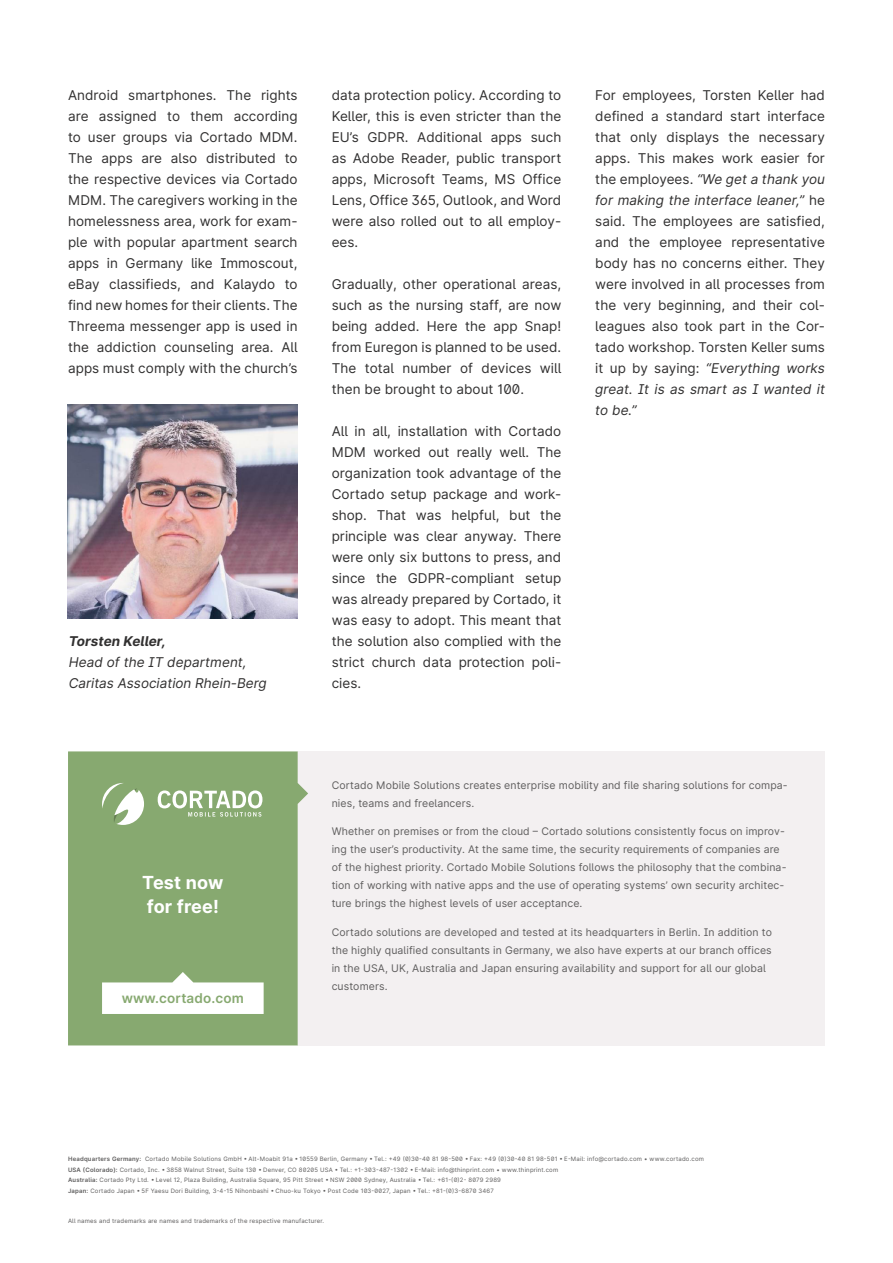
<style>
.page{position:relative;width:893px;height:1263px;background:#fff}
.page>*{position:absolute;margin:0;border:0;box-sizing:border-box;transform-origin:0 0}
.t1{font:700 18px "Inter";letter-spacing:.01em;color:#fff}
.t2{font:13.5px/21px "Inter";letter-spacing:.005em;color:#313030;text-align:justify}
.t3{font:italic 13.5px "Inter";color:#313030}
.t4{font:600 13.5px "Inter";letter-spacing:.01em;color:#87a970}
.t5{font:italic 700 13.5px "Inter";letter-spacing:.005em;color:#313030}
.t6{font:10.5px/18px "Inter";letter-spacing:.01em;color:#5f5e5e}
.t7{font:6px "Inter";letter-spacing:.03em;color:#5f5e5e}
.s1{font-style:italic}
.s2{font-weight:600}
</style>
<div class="page">
<div style="left:298px;top:751px;width:527px;height:294px;background:#f3f0f1"></div>
<div style="left:68px;top:751px;width:240px;height:294px;background:#87a970"></div>
<svg style="left:102px;top:972px;width:162px;height:42px"></svg>
<svg style="left:102px;top:783px;width:42px;height:42px"></svg>
<svg style="left:158px;top:790px;width:104px;height:27px"></svg>
<img style="left:67px;top:404px;width:231px;height:214px">
<p class="t2" style="left:68px;top:83px;width:231px">Android smartphones. The rights are assigned to them according to user groups via Cortado MDM.<br>The apps are also distributed to the respective devices via Cortado MDM. The caregivers working in the homelessness area, work for exam&shy;ple with popular apartment search apps in Germany like Immoscout, eBay classifieds, and Kalaydo to find new homes for their clients. The Threema messenger app is used in the addiction counseling area. All apps must comply with the church’s</p>
<p class="t2" style="left:332px;top:83px;width:231px">data protection policy. According to Keller, this is even stricter than the EU’s GDPR. Additional apps such as Adobe Reader, public transport apps, Microsoft Teams, MS Office Lens, Office 365, Outlook, and Word were also rolled out to all employ&shy;ees.</p>
<p class="t2" style="left:332px;top:272px;width:231px">Gradually, other operational areas, such as the nursing staff, are now being added. Here the app Snap! from Euregon is planned to be used.<br>The total number of devices will then be brought to about 100.</p>
<p class="t2" style="left:332px;top:419px;width:231px">All in all, installation with Cortado MDM worked out really well. The organization took advantage of the Cortado setup package and work&shy;shop. That was helpful, but the principle was clear anyway. There were only six buttons to press, and since the GDPR-compliant setup was already prepared by Cortado, it was easy to adopt. This meant that the solution also complied with the strict church data protection poli&shy;cies.</p>
<p class="t5" style="left:69px;top:631px;width:99px">Torsten Keller,</p>
<p class="t3" style="left:69px;top:652px;width:179px">Head of the IT department,</p>
<p class="t3" style="left:69px;top:673px;width:200px">Caritas Association Rhein-Berg</p>
<p class="t2" style="left:595px;top:83px;width:231px">For employees, Torsten Keller had defined a standard start interface that only displays the necessary apps. This makes work easier for the employees. <span class="s1">“We get a thank you for making the interface leaner,”</span> he said. The employees are satisfied, and the employee representative body has no concerns either. They were involved in all processes from the very beginning, and their col&shy;leagues also took part in the Cor&shy;tado workshop. Torsten Keller sums it up by saying: <span class="s1">“Everything works great. It is as smart as I wanted it to be.”</span></p>
<p class="t1" style="left:142px;top:869px;width:83px">Test now</p>
<p class="t1" style="left:147px;top:893px;width:74px">for free!</p>
<p class="t4" style="left:122px;top:988px;width:124px">www.cortado.com</p>
<p class="t6" style="left:332px;top:775px;width:458px">Cortado Mobile Solutions creates enterprise mobility and file sharing solutions for compa&shy;nies, teams and freelancers.</p>
<p class="t6" style="left:332px;top:822px;width:456px">Whether on premises or from the cloud – Cortado solutions consistently focus on improv&shy;ing the user’s productivity. At the same time, the security requirements of companies are of the highest priority. Cortado Mobile Solutions follows the philosophy that the combina&shy;tion of working with native apps and the use of operating systems’ own security architec&shy;ture brings the highest levels of user acceptance.</p>
<p class="t6" style="left:332px;top:922px;width:442px">Cortado solutions are developed and tested at its headquarters in Berlin. In addition to the highly qualified consultants in Germany, we also have experts at our branch offices in the USA, UK, Australia and Japan ensuring availability and support for all our global customers.</p>
<p class="t7" style="left:68px;top:1155px;width:637px"><span class="s2">Headquarters Germany:</span> Cortado Mobile Solutions GmbH • Alt-Moabit 91a • 10559 Berlin, Germany • Tel.: +49 (0)30-40 81 98-500 • Fax: +49 (0)30-40 81 98-501 • E-Mail: info@cortado.com • www.cortado.com</p>
<p class="t7" style="left:68px;top:1165px;width:492px"><span class="s2">USA (Colorado):</span> Cortado, Inc. • 3858 Walnut Street, Suite 130 • Denver, CO 80205 USA • Tel.: +1-303-487-1302 • E-Mail: info@thinprint.com • www.thinprint.com</p>
<p class="t7" style="left:68px;top:1176px;width:434px"><span class="s2">Australia:</span> Cortado Pty Ltd. • Level 12, Plaza Building, Australia Square, 95 Pitt Street • NSW 2000 Sydney, Australia • Tel.: +61-(0)2- 8079 2989</p>
<p class="t7" style="left:68px;top:1186px;width:427px"><span class="s2">Japan:</span> Cortado Japan • 5F Yaesu Dori Building, 3-4-15 Nihonbashi • Chuo-ku Tokyo • Post Code 103-0027, Japan • Tel.: +81-(0)3-6870 3467</p>
<p class="t7" style="left:68px;top:1216px;width:258px">All names and trademarks are names and trademarks of the respective manufacturer.</p>
</div>
